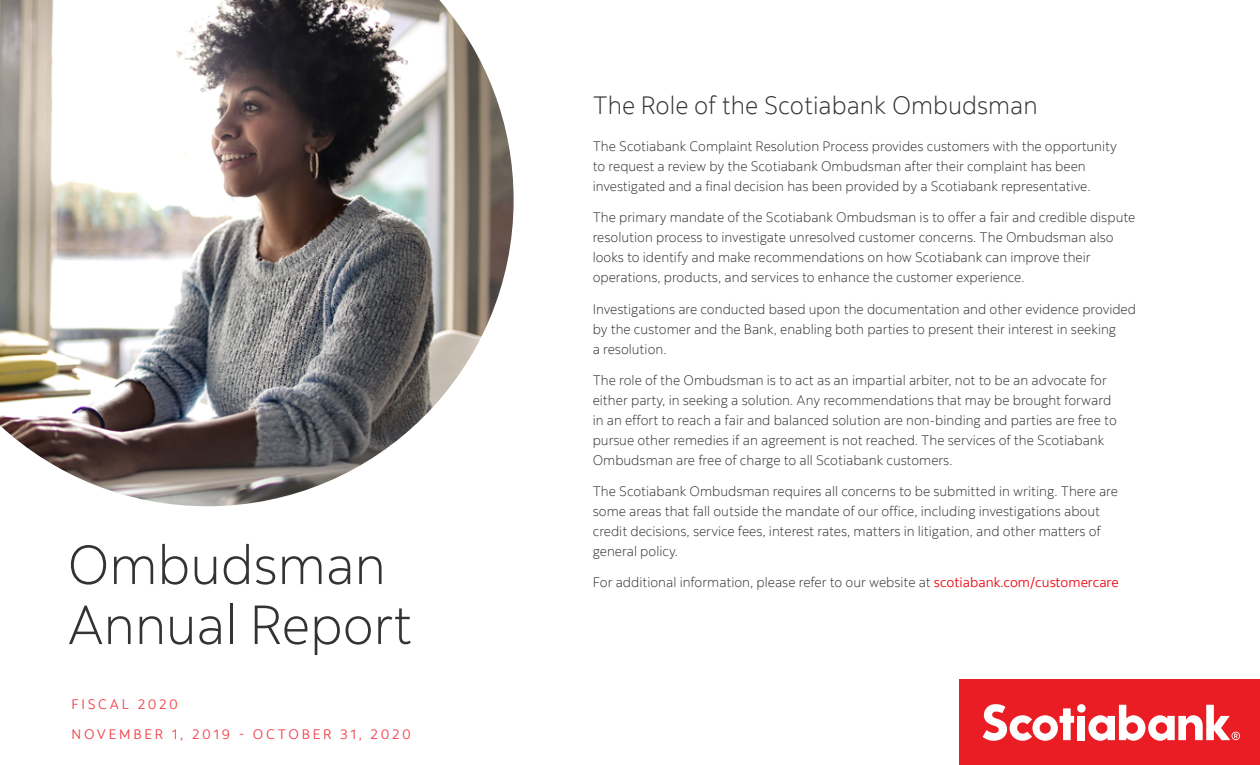
<style>
.page{position:relative;width:1260px;height:765px;background:#fff}
.page>*{position:absolute;margin:0;border:0;box-sizing:border-box;transform-origin:0 0}
.t1{font:300 55px/60px "Scotia";letter-spacing:-.005em;color:#333}
.t2{font:300 25px "Scotia";color:#333}
.t3{font:300 13.75px/20px "Scotia";color:#333}
.t4{font:13.75px/30px "Scotia";letter-spacing:.2em;color:#f04148}
.s1{font-weight:400;color:#ec111a}
</style>
<div class="page">
<img style="left:0;top:0;width:514px;height:506px">
<div style="left:960px;top:680px;width:300px;height:85px;background:#ea1d25"></div>
<div style="left:1078px;top:716px;width:7px;height:24px;background:#fff"></div>
<div style="left:1077px;top:704px;width:9px;height:9px;background:#fff;border-radius:50%"></div>
<svg style="left:983px;top:704px;width:91px;height:37px"></svg>
<svg style="left:1088px;top:705px;width:152px;height:36px"></svg>
<h1 class="t1" style="left:68px;top:534px;width:347px">Ombudsman<br>Annual Report</h1>
<p class="t4" style="left:72px;top:690px;width:341px">FISCAL 2020<br>NOVEMBER 1, 2019 - OCTOBER 31, 2020</p>
<h2 class="t2" style="left:593px;top:90px;width:447px">The Role of the Scotiabank Ombudsman</h2>
<p class="t3" style="left:593px;top:136px;width:526px">The Scotiabank Complaint Resolution Process provides customers with the opportunity to request a review by the Scotiabank Ombudsman after their complaint has been investigated and a final decision has been provided by a Scotiabank representative.</p>
<p class="t3" style="left:593px;top:207px;width:544px">The primary mandate of the Scotiabank Ombudsman is to offer a fair and credible dispute resolution process to investigate unresolved customer concerns. The Ombudsman also looks to identify and make recommendations on how Scotiabank can improve their operations, products, and services to enhance the customer experience.</p>
<p class="t3" style="left:593px;top:299px;width:545px">Investigations are conducted based upon the documentation and other evidence provided by the customer and the Bank, enabling both parties to present their interest in seeking<br>a resolution.</p>
<p class="t3" style="left:593px;top:370px;width:526px">The role of the Ombudsman is to act as an impartial arbiter, not to be an advocate for either party, in seeking a solution. Any recommendations that may be brought forward in an effort to reach a fair and balanced solution are non-binding and parties are free to pursue other remedies if an agreement is not reached. The services of the Scotiabank Ombudsman are free of charge to all Scotiabank customers.</p>
<p class="t3" style="left:593px;top:481px;width:527px">The Scotiabank Ombudsman requires all concerns to be submitted in writing. There are some areas that fall outside the mandate of our office, including investigations about credit decisions, service fees, interest rates, matters in litigation, and other matters of general policy.</p>
<p class="t3" style="left:593px;top:572px;width:527px">For additional information, please refer to our website at <span class="s1">scotiabank.com/customercare</span></p>
</div>
